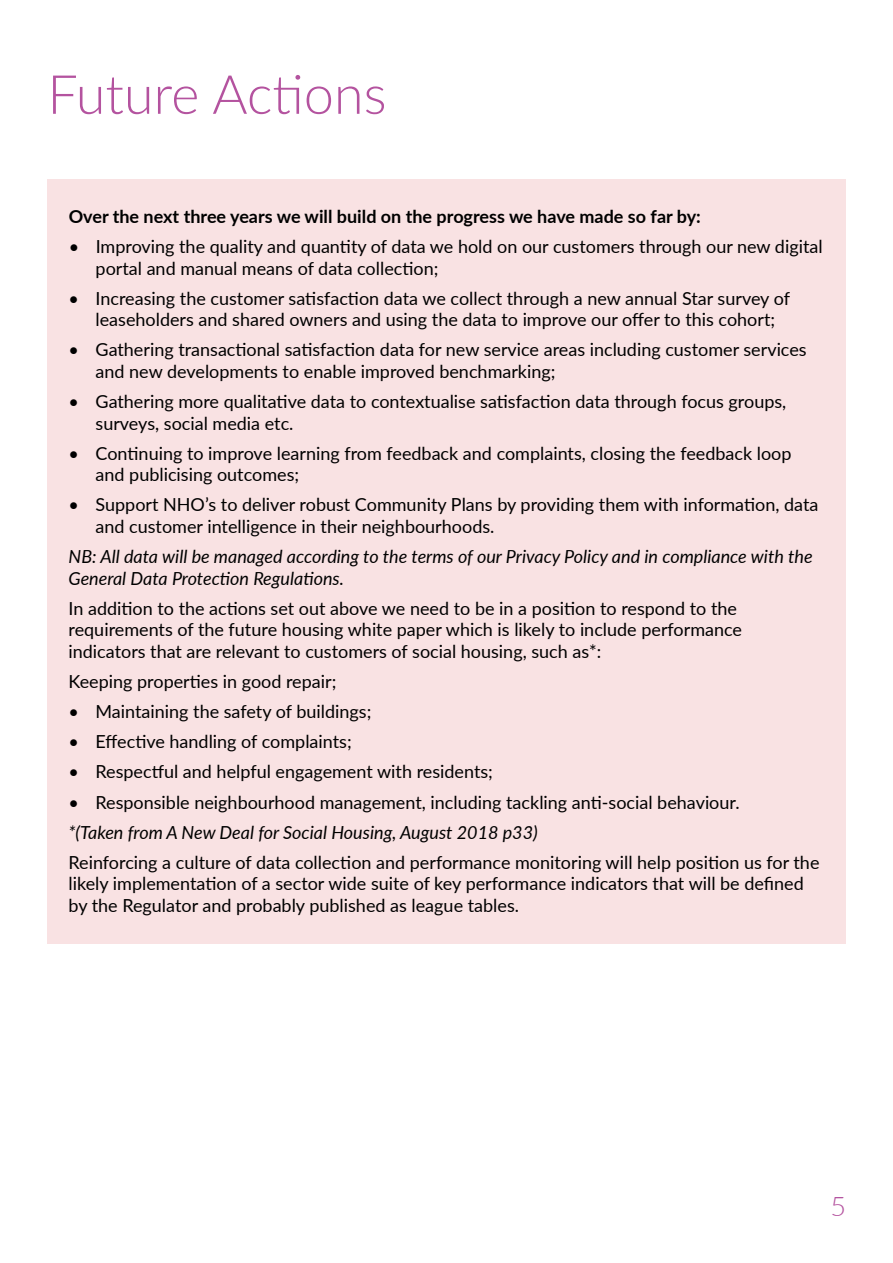
<style>
.page{position:relative;width:893px;height:1263px;background:#fff}
.page>*{position:absolute;margin:0;border:0;box-sizing:border-box;transform-origin:0 0}
.t1{font:300 54px "Lato";color:#b4539f}
.t2{font:300 27px "Lato";color:#b4539f}
.t3{font:18px/21.6px "Lato";color:#000}
.t4{font:italic 18px/21.6px "Lato";color:#000}
.t5{font:700 18px "Lato";color:#000}
</style>
<div class="page">
<div style="left:47px;top:180px;width:798px;height:764px;background:#f9e2e3"></div>
<h1 class="t1" style="left:47px;top:57px;width:341px">Future Actions</h1>
<p class="t5" style="left:69px;top:203px;width:634px">Over the next three years we will build on the progress we have made so far by:</p>
<p class="t3" style="left:96px;top:235px;width:729px;text-indent:-27px">• Improving the quality and quantity of data we hold on our customers through our new digital portal and manual means of data collection;</p>
<p class="t3" style="left:96px;top:287px;width:696px;text-indent:-27px">• Increasing the customer satisfaction data we collect through a new annual Star survey of leaseholders and shared owners and using the data to improve our offer to this cohort;</p>
<p class="t3" style="left:96px;top:338px;width:713px;text-indent:-27px">• Gathering transactional satisfaction data for new service areas including customer services and new developments to enable improved benchmarking;</p>
<p class="t3" style="left:96px;top:390px;width:692px;text-indent:-27px">• Gathering more qualitative data to contextualise satisfaction data through focus groups, surveys, social media etc.</p>
<p class="t3" style="left:96px;top:442px;width:697px;text-indent:-27px">• Continuing to improve learning from feedback and complaints, closing the feedback loop and publicising outcomes;</p>
<p class="t3" style="left:96px;top:493px;width:724px;text-indent:-27px">• Support NHO’s to deliver robust Community Plans by providing them with information, data and customer intelligence in their neighbourhoods.</p>
<p class="t4" style="left:69px;top:545px;width:745px">NB: All data will be managed according to the terms of our Privacy Policy and in compliance with the<br>General Data Protection Regulations.</p>
<p class="t3" style="left:69px;top:597px;width:675px">In addition to the actions set out above we need to be in a position to respond to the requirements of the future housing white paper which is likely to include performance indicators that are relevant to customers of social housing, such as*:</p>
<p class="t3" style="left:69px;top:670px;width:269px">Keeping properties in good repair;</p>
<p class="t3" style="left:69px;top:700px;width:304px">• Maintaining the safety of buildings;</p>
<p class="t3" style="left:69px;top:730px;width:285px">• Effective handling of complaints;</p>
<p class="t3" style="left:69px;top:760px;width:426px">• Respectful and helpful engagement with residents;</p>
<p class="t3" style="left:69px;top:790px;width:673px">• Responsible neighbourhood management, including tackling anti-social behaviour.</p>
<p class="t4" style="left:69px;top:820px;width:471px">*(Taken from A New Deal for Social Housing, August 2018 p33)</p>
<p class="t3" style="left:68px;top:851px;width:752px">Reinforcing a culture of data collection and performance monitoring will help position us for the likely implementation of a sector wide suite of key performance indicators that will be defined by the Regulator and probably published as league tables.</p>
<h2 class="t2" style="left:830px;top:1188px;width:17px">5</h2>
</div>
